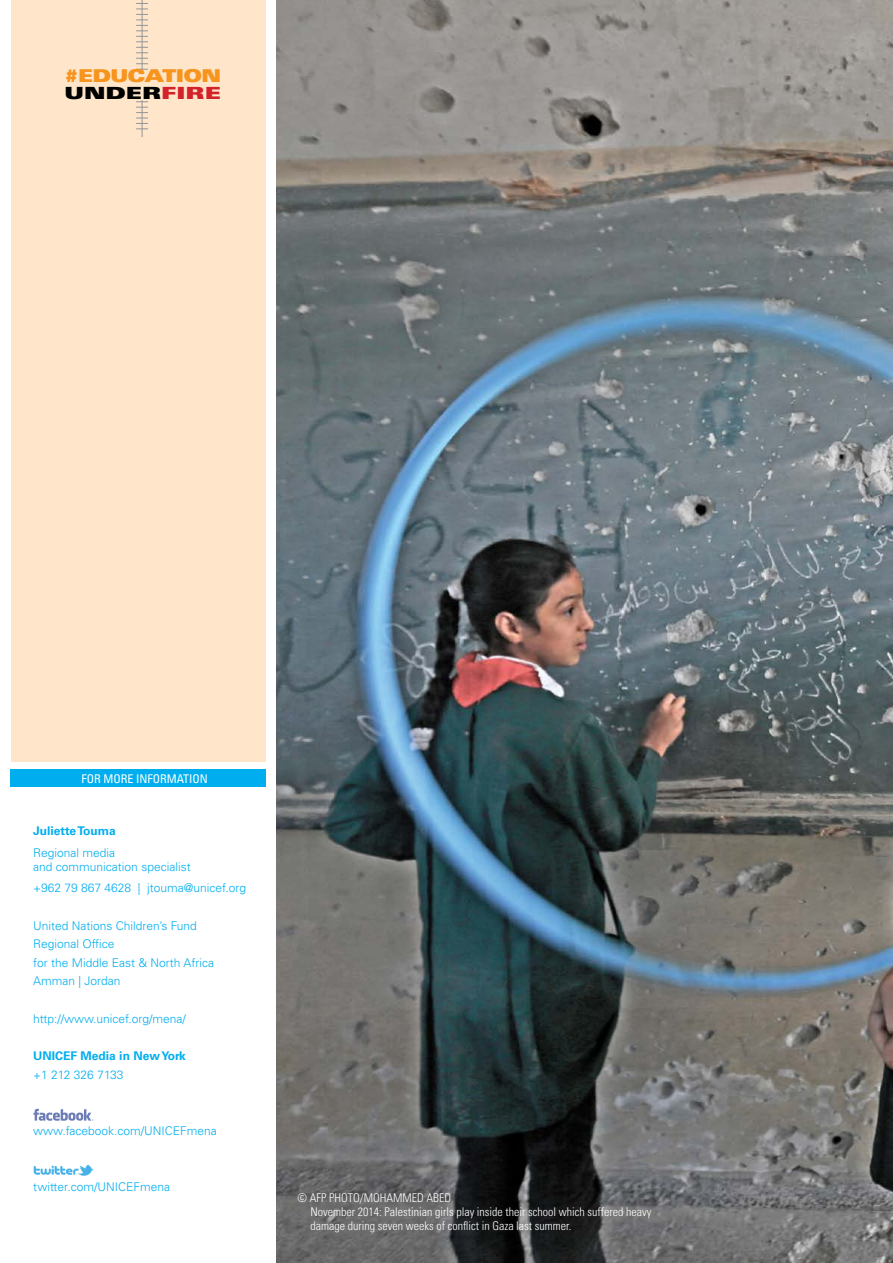
<style>
.page{position:relative;width:893px;height:1263px;background:#fff}
.page>*{position:absolute;margin:0;border:0;box-sizing:border-box;transform-origin:0 0}
.t1{font:17.7px "Univers LT Std X Black Ex";letter-spacing:-.04em;color:#f7941e}
.t2{font:16.8px "Univers LT Std X Black Ex";color:#000;scale:1.15 1}
.t3{font:300 12px/18.6px "Univers LT Std";color:#00aeef}
.t4{font:300 condensed 12px/14.4px "Univers LT Std";color:#fff}
.t5{font:700 12px "Univers LT Std";color:#00aeef}
.t6{font:condensed 12px "Univers LT Std";color:#fff}
.s1{color:#d2232a}
</style>
<div class="page">
<div style="left:11px;top:0;width:265px;height:761px;background:#ffe6ca"></div>
<div style="left:266px;top:0;width:10px;height:1263px;background:#fff"></div>
<svg style="left:34px;top:1165px;width:60px;height:11px"></svg>
<svg style="left:33px;top:1109px;width:60px;height:12px"></svg>
<div style="left:11px;top:770px;width:255px;height:17px;background:#00aeef"></div>
<img style="left:276px;top:0;width:617px;height:1263px">
<hr style="left:142px;top:0;width:1px;height:74px;background:#939598">
<hr style="left:142px;top:100px;width:1px;height:37px;background:#939598">
<svg style="left:136px;top:101px;width:12px;height:29px"></svg>
<svg style="left:136px;top:3px;width:12px;height:67px"></svg>
<h1 class="t1" style="left:64px;top:66px;width:159px">#EDUCATION</h1>
<h2 class="t2" style="left:64px;top:83px;width:138px">UNDER<span class="s1">FIRE</span></h2>
<p class="t6" style="left:81px;top:771px;width:128px">FOR MORE INFORMATION</p>
<p class="t5" style="left:33px;top:823px;width:84px">Juliette Touma</p>
<p class="t3" style="left:33px;top:845px;width:159px;line-height:14.4px">Regional media<br>and communication specialist</p>
<p class="t3" style="left:33px;top:879px;width:214px">+962 79 867 4628 | jtouma@unicef.org</p>
<p class="t3" style="left:33px;top:916px;width:182px">United Nations Children’s Fund<br>Regional Office<br>for the Middle East &amp; North Africa<br>Amman | Jordan</p>
<p class="t3" style="left:33px;top:1009px;width:154px">http://www.unicef.org/mena/</p>
<p class="t5" style="left:33px;top:1049px;width:154px">UNICEF Media in New York</p>
<p class="t3" style="left:33px;top:1065px;width:92px">+1 212 326 7133</p>
<p class="t3" style="left:33px;top:1121px;width:185px">www.facebook.com/UNICEFmena</p>
<p class="t3" style="left:33px;top:1177px;width:138px">twitter.com/UNICEFmena</p>
<p class="t4" style="left:310px;top:1190px;width:343px;text-indent:-13px">© AFP PHOTO/MOHAMMED ABED<br>November 2014: Palestinian girls play inside their school which suffered heavy damage during seven weeks of conflict in Gaza last summer.</p>
</div>
